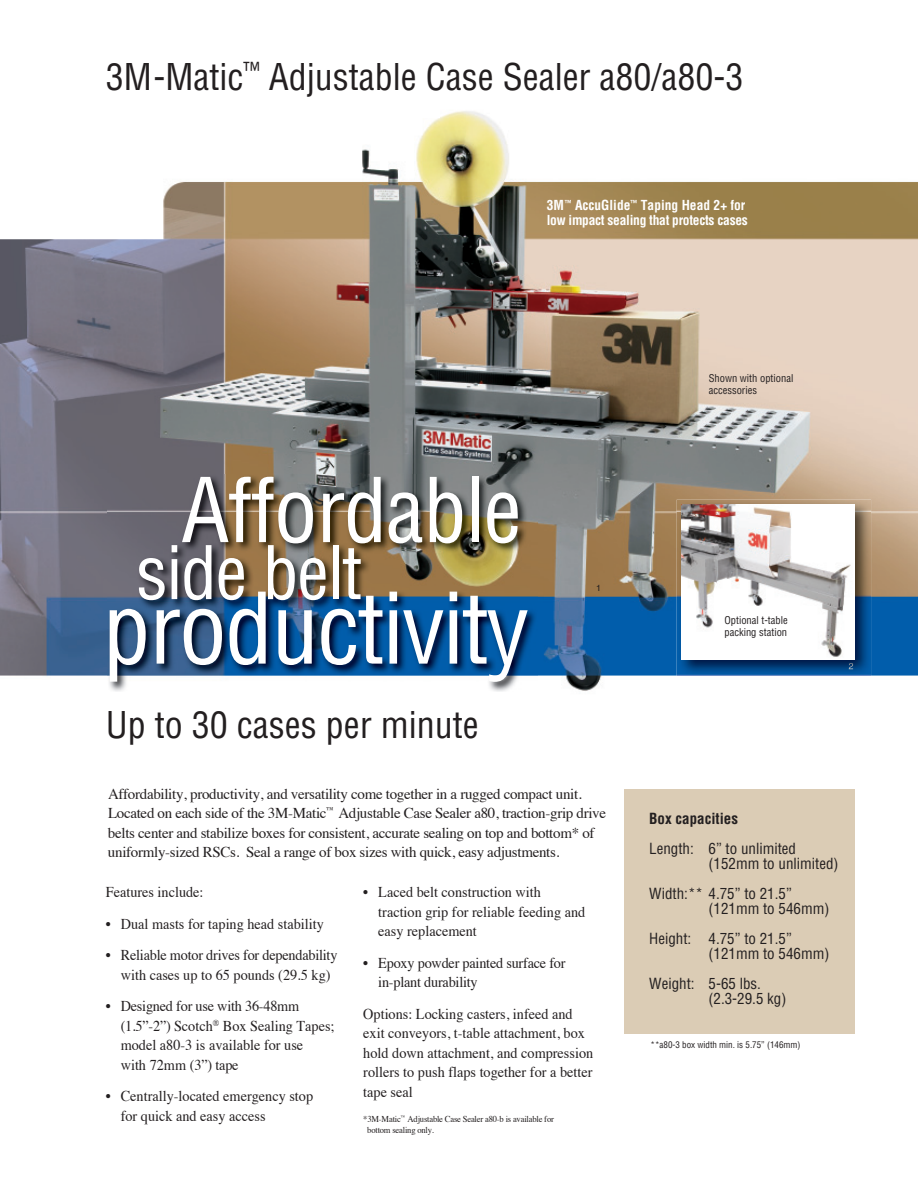
<style>
.page{position:relative;width:918px;height:1188px;background:#fff}
.page>*{position:absolute;margin:0;border:0;box-sizing:border-box;transform-origin:0 0}
.t1{font:condensed 96px "Helvetica";letter-spacing:-.02em;color:#fff}
.t2{font:condensed 87px "Helvetica";letter-spacing:-.015em;color:#fff}
.t3{font:condensed 72px "Helvetica";letter-spacing:-.02em;color:#fff}
.t4{font:condensed 36px "Helvetica";color:#231f20}
.t5{font:15px/19.5px "Times";color:#231f20;scale:.95 1}
.t6{font:15px/19.5px "Times";letter-spacing:-.02em;color:#231f20}
.t7{font:condensed 15px/15px "Helvetica";color:#231f20}
.t8{font:700 condensed 15px "Helvetica";color:#231f20}
.t9{font:700 condensed 13.5px/15px "Helvetica";letter-spacing:-.02em;color:#fff}
.t10{font:condensed 10.5px/12px "Helvetica";color:#231f20}
.t11{font:9px/10.5px "Times";letter-spacing:-.02em;color:#231f20;scale:.95 1}
.t12{font:condensed 9px "Helvetica";color:#231f20}
.t13{font:9px "Helvetica";color:#231f20}
</style>
<div class="page">
<div style="left:624px;top:790px;width:230px;height:244px;background:#dbccb5"></div>
<img style="left:0;top:111px;width:918px;height:580px">
<img style="left:677px;top:500px;width:194px;height:176px">
<svg style="left:849px;top:663px;width:4px;height:6px"></svg>
<img style="left:681px;top:504px;width:174px;height:156px">
<img style="left:107px;top:474px;width:431px;height:218px">
<h3 class="t4" style="left:106px;top:54px;width:639px">3M-Matic<sup>™</sup> Adjustable Case Sealer a80/a80-3</h3>
<p class="t9" style="left:547px;top:198px;width:203px">3M<sup>™</sup> AccuGlide<sup>™</sup> Taping Head 2+ for low impact sealing that protects cases</p>
<h2 class="t2" style="left:181px;top:456px;width:343px">Affordable</h2>
<h3 class="t3" style="left:136px;top:528px;width:228px">side belt</h3>
<h1 class="t1" style="left:103px;top:569px;width:428px">productivity</h1>
<h3 class="t4" style="left:106px;top:703px;width:374px">Up to 30 cases per minute</h3>
<p class="t13" style="left:596px;top:581px;width:7px">1</p>
<p class="t6" style="left:108px;top:783px;width:500px">Affordability, productivity, and versatility come together in a rugged compact unit.<br>Located on each side of the 3M-Matic<sup>™</sup> Adjustable Case Sealer a80, traction-grip drive belts center and stabilize boxes for consistent, accurate sealing on top and bottom* of uniformly-sized RSCs. Seal a range of box sizes with quick, easy adjustments.</p>
<p class="t5" style="left:106px;top:881px;width:104px">Features include:</p>
<p class="t5" style="left:106px;top:912px;width:231px">• Dual masts for taping head stability</p>
<p class="t5" style="left:106px;top:944px;width:245px;text-align:center">• Reliable motor drives for dependability with cases up to 65 pounds (29.5 kg)</p>
<p class="t5" style="left:121px;top:995px;width:226px;text-indent:-15px">• Designed for use with 36-48mm (1.5”-2”) Scotch<sup>®</sup> Box Sealing Tapes; model a80-3 is available for use<br>with 72mm (3”) tape</p>
<p class="t5" style="left:121px;top:1085px;width:204px;text-indent:-15px">• Centrally-located emergency stop for quick and easy access</p>
<p class="t5" style="left:378px;top:881px;width:219px;text-indent:-15px">• Laced belt construction with traction grip for reliable feeding and easy replacement</p>
<p class="t5" style="left:378px;top:951px;width:199px;text-indent:-15px">• Epoxy powder painted surface for in-plant durability</p>
<p class="t5" style="left:363px;top:1002px;width:244px">Options: Locking casters, infeed and exit conveyors, t-table attachment, box hold down attachment, and compression rollers to push flaps together for a better tape seal</p>
<p class="t11" style="left:367px;top:1113px;width:198px;text-indent:-4px">*3M-Matic<sup>™</sup> Adjustable Case Sealer a80-b is available for bottom sealing only.</p>
<p class="t10" style="left:709px;top:372px;width:86px">Shown with optional accessories</p>
<p class="t10" style="left:724px;top:614px;width:65px">Optional t-table packing station</p>
<p class="t8" style="left:649px;top:809px;width:90px">Box capacities</p>
<p class="t7" style="left:709px;top:841px;width:131px;text-indent:-59px">Length: 6” to unlimited (152mm to unlimited)</p>
<p class="t7" style="left:709px;top:886px;width:122px;text-indent:-59px">Width:** 4.75” to 21.5” (121mm to 546mm)</p>
<p class="t7" style="left:709px;top:931px;width:122px;text-indent:-59px">Height: 4.75” to 21.5” (121mm to 546mm)</p>
<p class="t7" style="left:709px;top:976px;width:79px;text-indent:-59px">Weight: 5-65 lbs. (2.3-29.5 kg)</p>
<p class="t12" style="left:651px;top:1039px;width:151px">**a80-3 box width min. is 5.75” (146mm)</p>
</div>
